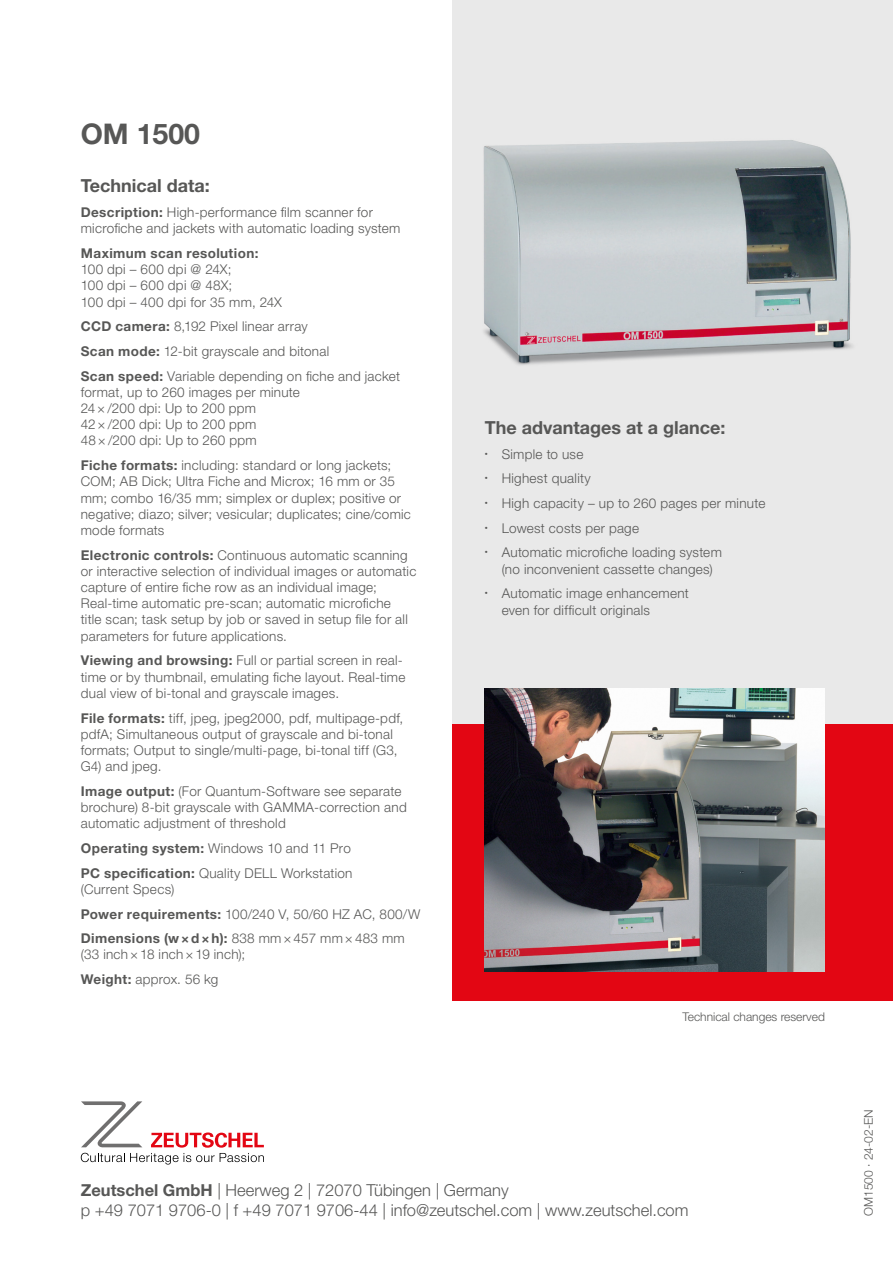
<style>
.page{position:relative;width:893px;height:1263px;background:#fff}
.page>*{position:absolute;margin:0;border:0;box-sizing:border-box;transform-origin:0 0}
.t1{font:700 28.5px "Helvetica Neue LT Pro";color:#575756}
.t2{font:700 18px "Helvetica Neue LT Pro";color:#575756}
.t3{font:300 16.5px "Helvetica Neue LT Pro";color:#575756}
.t4{font:300 13.5px/16.2px "Helvetica Neue LT Pro";letter-spacing:.02em;color:#575756}
.t5{font:300 12px "Helvetica Neue LT Pro";color:#575756}
.s1{font-weight:700}
</style>
<div class="page">
<div style="left:453px;top:0;width:440px;height:803px;background:#e9e9e9"></div>
<div style="left:453px;top:724px;width:440px;height:276px;background:#e30613"></div>
<img style="left:452px;top:127px;width:401px;height:255px">
<img style="left:484px;top:140px;width:366px;height:222px">
<img style="left:485px;top:689px;width:340px;height:282px">
<svg style="left:81px;top:1101px;width:183px;height:63px"></svg>
<p class="t1" style="left:81px;top:116px;width:121px">OM 1500</p>
<p class="t2" style="left:81px;top:175px;width:130px">Technical data:</p>
<p class="t4" style="left:81px;top:204px;width:321px"><span class="s1">Description:</span> High-performance film scanner for microfiche and jackets with automatic loading system</p>
<p class="t4" style="left:81px;top:245px;width:203px"><span class="s1">Maximum scan resolution:<br></span>100 dpi – 600 dpi @ 24X;<br>100 dpi – 600 dpi @ 48X;<br>100 dpi – 400 dpi for 35 mm, 24X</p>
<p class="t4" style="left:81px;top:318px;width:228px"><span class="s1">CCD camera:</span> 8,192 Pixel linear array</p>
<p class="t4" style="left:81px;top:343px;width:250px"><span class="s1">Scan mode:</span> 12-bit grayscale and bitonal</p>
<p class="t4" style="left:81px;top:367px;width:321px"><span class="s1">Scan speed:</span> Variable depending on fiche and jacket format, up to 260 images per minute<br>24×/200 dpi: Up to 200 ppm<br>42×/200 dpi: Up to 200 ppm<br>48×/200 dpi: Up to 260 ppm</p>
<p class="t4" style="left:81px;top:457px;width:332px"><span class="s1">Fiche formats:</span> including: standard or long jackets; COM; AB Dick; Ultra Fiche and Microx; 16 mm or 35 mm; combo 16/35 mm; simplex or duplex; positive or negative; diazo; silver; vesicular; duplicates; cine/comic mode formats</p>
<p class="t4" style="left:81px;top:546px;width:337px"><span class="s1">Electronic controls:</span> Continuous automatic scanning or interactive selection of individual images or automatic capture of entire fiche row as an individual image; Real-time automatic pre-scan; automatic microfiche<br>title scan; task setup by job or saved in setup file for all parameters for future applications.</p>
<p class="t4" style="left:81px;top:652px;width:326px"><span class="s1">Viewing and browsing:</span> Full or partial screen in real&shy;time or by thumbnail, emulating fiche layout. Real-time dual view of bi-tonal and grayscale images.</p>
<p class="t4" style="left:81px;top:709px;width:324px"><span class="s1">File formats:</span> tiff, jpeg, jpeg2000, pdf, multipage-pdf, pdfA; Simultaneous output of grayscale and bi-tonal formats; Output to single/multi-page, bi-tonal tiff (G3, G4) and jpeg.</p>
<p class="t4" style="left:81px;top:783px;width:327px"><span class="s1">Image output:</span> (For Quantum-Software see separate brochure) 8-bit grayscale with GAMMA-correction and automatic adjustment of threshold</p>
<p class="t4" style="left:81px;top:840px;width:272px"><span class="s1">Operating system:</span> Windows 10 and 11 Pro</p>
<p class="t4" style="left:81px;top:864px;width:273px"><span class="s1">PC specification:</span> Quality DELL Workstation (Current Specs)</p>
<p class="t4" style="left:81px;top:905px;width:341px"><span class="s1">Power requirements:</span> 100/240 V, 50/60 HZ AC, 800/W</p>
<p class="t4" style="left:81px;top:930px;width:326px"><span class="s1">Dimensions (w ×d×h):</span> 838 mm ×457 mm ×483 mm (33 inch×18 inch×19 inch);</p>
<p class="t4" style="left:81px;top:971px;width:139px"><span class="s1">Weight:</span> approx. 56 kg</p>
<p class="t2" style="left:485px;top:416px;width:242px">The advantages at a glance:</p>
<p class="t4" style="left:485px;top:445px;width:100px"><sup>•</sup> Simple to use</p>
<p class="t4" style="left:485px;top:470px;width:108px"><sup>•</sup> Highest quality</p>
<p class="t4" style="left:485px;top:495px;width:282px"><sup>•</sup> High capacity – up to 260 pages per minute</p>
<p class="t4" style="left:485px;top:519px;width:156px"><sup>•</sup> Lowest costs per page</p>
<p class="t4" style="left:485px;top:544px;width:239px;text-align:center"><sup>•</sup> Automatic microfiche loading system (no inconvenient cassette changes)</p>
<p class="t4" style="left:502px;top:585px;width:189px;text-indent:-17px"><sup>•</sup> Automatic image enhancement even for difficult originals</p>
<p class="t5" style="left:682px;top:1009px;width:144px">Technical changes reserved</p>
<p class="t3" style="left:81px;top:1180px;width:429px"><span class="s1">Zeutschel GmbH</span> | Heerweg 2 | 72070 Tübingen | Germany</p>
<p class="t3" style="left:81px;top:1200px;width:609px">p +49 7071 9706-0 | f +49 7071 9706-44 | info@zeutschel.com | www.zeutschel.com</p>
<p class="t5" style="left:861px;top:1216px;width:108px;rotate:-90deg">OM1500 · 24-02-EN</p>
</div>
